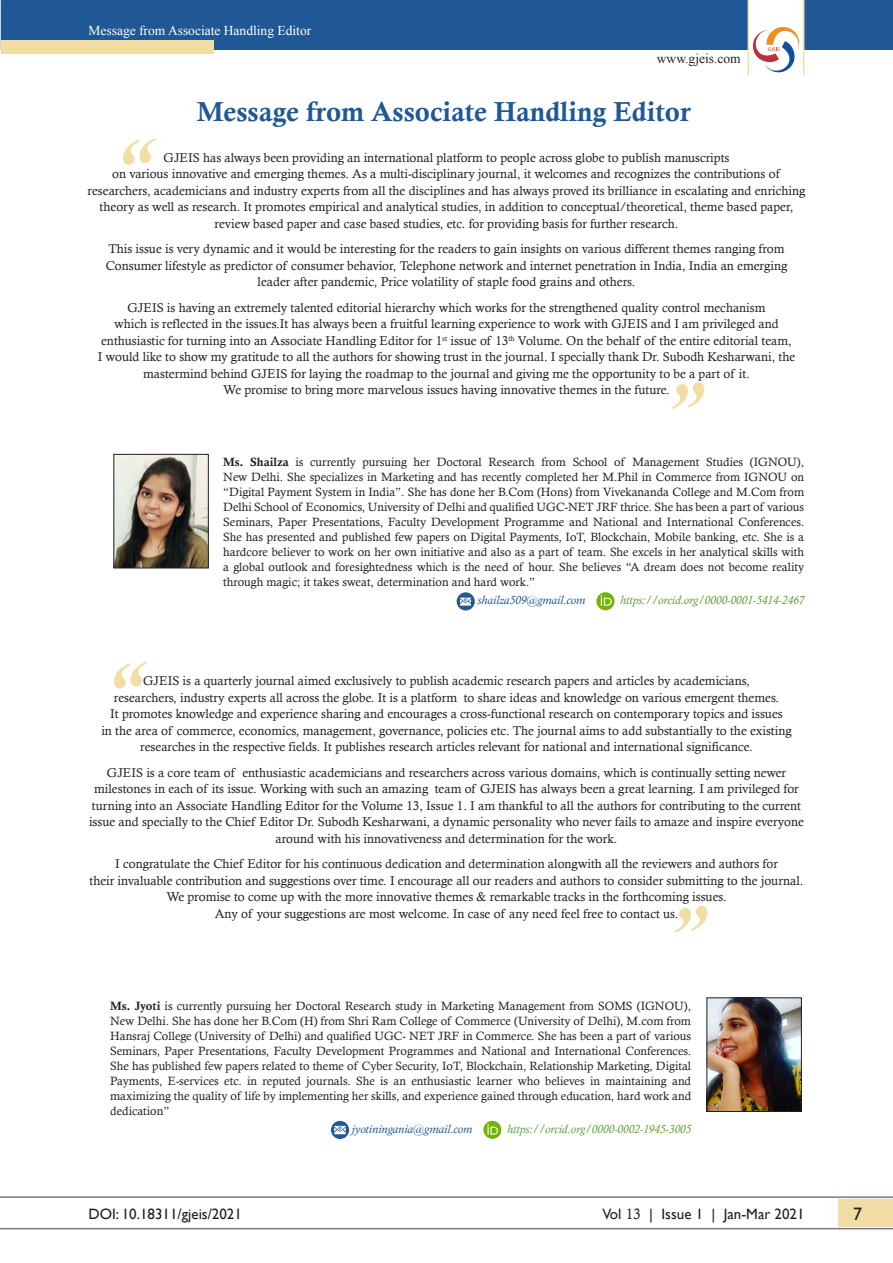
<style>
.page{position:relative;width:893px;height:1263px;background:#fff}
.page>*{position:absolute;margin:0;border:0;box-sizing:border-box;transform-origin:0 0}
.Paragraph_Style_2{font:27.45px "Calis MT Bol";color:#1f5895}
.t1{font:18px "Gill Sans";color:#231f20}
.t2{font:15px "Gill Sans";color:#231f20}
.t3{font:13.5px "Times New Roman";color:#fff}
.t4{font:13.5px "Times New Roman";color:#231f20}
.Final_Body_Text{font:12.75px/16.5px "Calisto";color:#231f20;text-align:center}
.Final_Body_Text-2{font:12px/15px "Calisto";color:#231f20;text-align:justify}
.Final_Body_Text-3{font:italic 12px "Calisto";color:#5b9f37}
.Final_Body_Text-4{font:italic 12px "Calisto";color:#1f5895}
.s1{font-family:"Calis MT Bol"}
.s2{font-family:"Calisto"}
</style>
<div class="page">
<div style="left:839px;top:1199px;width:54px;height:27px;background:#f2dea5"></div>
<hr style="left:0;top:1196px;width:893px;height:2px;background:#7c787d">
<hr style="left:0;top:1228px;width:893px;height:1px;background:#7c787d">
<div style="left:1px;top:0;width:892px;height:50px;background:#1f5895"></div>
<div style="left:1px;top:40px;width:213px;height:14px;background:#f2dea5"></div>
<svg style="left:748px;top:0;width:56px;height:76px"></svg>
<svg style="left:123px;top:138px;width:33px;height:27px"></svg>
<svg style="left:114px;top:661px;width:33px;height:27px"></svg>
<svg style="left:671px;top:382px;width:33px;height:27px"></svg>
<svg style="left:674px;top:906px;width:33px;height:27px"></svg>
<img style="left:115px;top:456px;width:92px;height:110px">
<div style="left:113px;top:454px;width:96px;height:114px;border:1px solid #231f20"></div>
<img style="left:708px;top:999px;width:92px;height:111px">
<div style="left:706px;top:997px;width:96px;height:115px;border:1px solid #231f20"></div>
<img style="left:457px;top:592px;width:18px;height:18px;border-radius:9px">
<img style="left:596px;top:592px;width:18px;height:18px;border-radius:9px">
<img style="left:331px;top:1121px;width:18px;height:18px;border-radius:9px">
<img style="left:483px;top:1121px;width:18px;height:18px;border-radius:9px">
<p class="t3" style="left:88px;top:22px;width:224px">Message from Associate Handling Editor</p>
<p class="t4" style="left:657px;top:50px;width:85px">www.gjeis.com</p>
<p class="Paragraph_Style_2" style="left:197px;top:96px;width:495px">Message from Associate Handling Editor</p>
<p class="Final_Body_Text" style="left:88px;top:149px;width:719px">GJEIS has always been providing an international platform to people across globe to publish manuscripts<br>on various innovative and emerging themes. As a multi-disciplinary journal, it welcomes and recognizes the contributions of researchers, academicians and industry experts from all the disciplines and has always proved its brilliance in escalating and enriching theory as well as research. It promotes empirical and analytical studies, in addition to conceptual/theoretical, theme based paper, review based paper and case based studies, etc. for providing basis for further research.</p>
<p class="Final_Body_Text" style="left:106px;top:240px;width:683px">This issue is very dynamic and it would be interesting for the readers to gain insights on various different themes ranging from<br>Consumer lifestyle as predictor of consumer behavior, Telephone network and internet penetration in India, India an emerging leader after pandemic, Price volatility of staple food grains and others.</p>
<p class="Final_Body_Text" style="left:98px;top:299px;width:699px">GJEIS is having an extremely talented editorial hierarchy which works for the strengthened quality control mechanism<br>which is reflected in the issues.It has always been a fruitful learning experience to work with GJEIS and I am privileged and enthusiastic for turning into an Associate Handling Editor for 1<sup>st</sup> issue of 13<sup>th</sup> Volume. On the behalf of the entire editorial team, I would like to show my gratitude to all the authors for showing trust in the journal. I specially thank Dr. Subodh Kesharwani, the mastermind behind GJEIS for laying the roadmap to the journal and giving me the opportunity to be a part of it.<br>We promise to bring more marvelous issues having innovative themes in the future.</p>
<p class="Final_Body_Text-2" style="left:223px;top:454px;width:582px"><span class="s1">Ms. Shailza</span> is currently pursuing her Doctoral Research from School of Management Studies (IGNOU), New Delhi. She specializes in Marketing and has recently completed her M.Phil in Commerce from IGNOU on “Digital Payment System in India”. She has done her B.Com (Hons) from Vivekananda College and M.Com from Delhi School of Economics, University of Delhi and qualified UGC-NET JRF thrice. She has been a part of various Seminars, Paper Presentations, Faculty Development Programme and National and International Conferences.<br>She has presented and published few papers on Digital Payments, IoT, Blockchain, Mobile banking, etc. She is a hardcore believer to work on her own initiative and also as a part of team. She excels in her analytical skills with a global outlook and foresightedness which is the need of hour. She believes “A dream does not become reality through magic; it takes sweat, determination and hard work.”</p>
<p class="Final_Body_Text-4" style="left:478px;top:593px;width:109px">shailza509@gmail.com</p>
<p class="Final_Body_Text-3" style="left:620px;top:593px;width:186px">https://orcid.org/0000-0001-5414-2467</p>
<p class="Final_Body_Text" style="left:101px;top:672px;width:692px">GJEIS is a quarterly journal aimed exclusively to publish academic research papers and articles by academicians,<br>researchers, industry experts all across the globe. It is a platform to share ideas and knowledge on various emergent themes.<br>It promotes knowledge and experience sharing and encourages a cross-functional research on contemporary topics and issues<br>in the area of commerce, economics, management, governance, policies etc. The journal aims to add substantially to the existing researches in the respective fields. It publishes research articles relevant for national and international significance.</p>
<p class="Final_Body_Text" style="left:89px;top:764px;width:716px">GJEIS is a core team of enthusiastic academicians and researchers across various domains, which is continually setting newer milestones in each of its issue. Working with such an amazing team of GJEIS has always been a great learning. I am privileged for turning into an Associate Handling Editor for the Volume 13, Issue 1. I am thankful to all the authors for contributing to the current issue and specially to the Chief Editor Dr. Subodh Kesharwani, a dynamic personality who never fails to amaze and inspire everyone around with his innovativeness and determination for the work.</p>
<p class="Final_Body_Text" style="left:90px;top:855px;width:715px">I congratulate the Chief Editor for his continuous dedication and determination alongwith all the reviewers and authors for<br>their invaluable contribution and suggestions over time. I encourage all our readers and authors to consider submitting to the journal.<br>We promise to come up with the more innovative themes &amp; remarkable tracks in the forthcoming issues.<br>Any of your suggestions are most welcome. In case of any need feel free to contact us.</p>
<p class="Final_Body_Text-2" style="left:110px;top:998px;width:582px"><span class="s1">Ms. Jyoti</span> is currently pursuing her Doctoral Research study in Marketing Management from SOMS (IGNOU), New Delhi. She has done her B.Com (H) from Shri Ram College of Commerce (University of Delhi), M.com from Hansraj College (University of Delhi) and qualified UGC- NET JRF in Commerce. She has been a part of various Seminars, Paper Presentations, Faculty Development Programmes and National and International Conferences.<br>She has published few papers related to theme of Cyber Security, IoT, Blockchain, Relationship Marketing, Digital Payments, E-services etc. in reputed journals. She is an enthusiastic learner who believes in maintaining and maximizing the quality of life by implementing her skills, and experience gained through education, hard work and dedication”</p>
<p class="Final_Body_Text-4" style="left:352px;top:1121px;width:122px">jyotiningania@gmail.com</p>
<p class="Final_Body_Text-3" style="left:507px;top:1121px;width:186px">https://orcid.org/0000-0002-1945-3005</p>
<p class="t2" style="left:88px;top:1205px;width:155px">DOI: 10.18311/gjeis/2021</p>
<p class="t2" style="left:602px;top:1205px;width:204px">Vol <span class="s2">13</span> | Issue 1 | Jan-Mar 2021</p>
<p class="t1" style="left:853px;top:1203px;width:10px">7</p>
</div>
